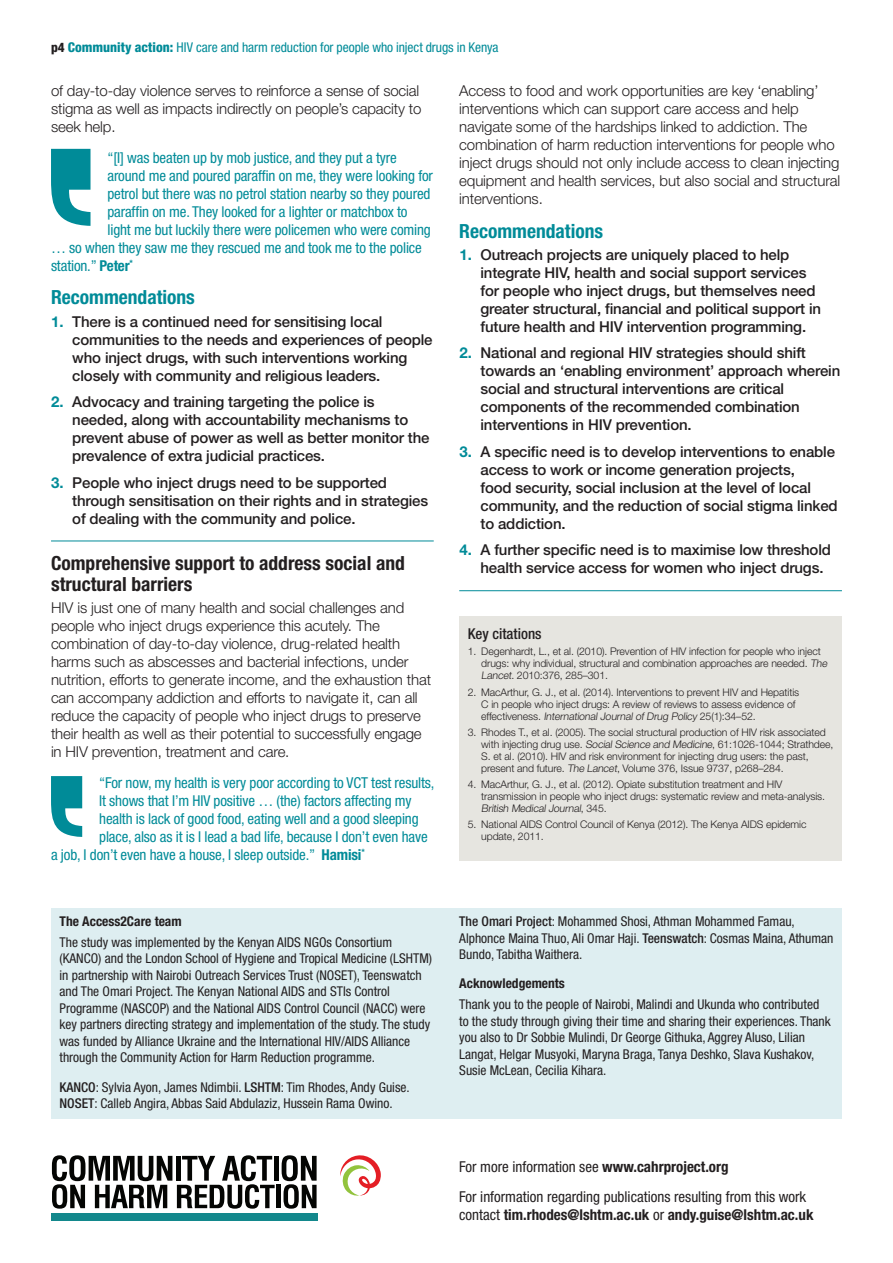
<style>
.page{position:relative;width:893px;height:1263px;background:#fff}
.page>*{position:absolute;margin:0;border:0;box-sizing:border-box;transform-origin:0 0}
.t1{font:700 condensed 19.5px/21px "Helvetica Neue LT Pro";color:#231f20}
.t2{font:700 condensed 19.5px "Helvetica Neue LT Pro";color:#008b98}
.t3{font:500 15px/18px "Helvetica Neue LT Pro";letter-spacing:-.01em;color:#231f20}
.A-text{font:300 15px/18px "Helvetica Neue LT Pro";letter-spacing:-.01em;color:#231f20}
.t4{font:condensed 15px "Helvetica Neue LT Pro";letter-spacing:-.01em;color:#008b98}
.A-text-2{font:condensed 15px/18px "Helvetica Neue LT Pro";color:#231f20}
.t5{font:500 condensed 15px "Helvetica Neue LT Pro";color:#231f20}
.A-text-3{font:condensed 13.5px/16.5px "Helvetica Neue LT Pro";color:#231f20}
.main_head{font:condensed 13.5px "Helvetica Neue LT Pro";letter-spacing:-.005em;color:#008b98}
.A-text-4{font:700 condensed 13.5px "Helvetica Neue LT Pro";color:#231f20}
.footnote{font:300 10.5px/12px "Helvetica Neue LT Pro";letter-spacing:-.01em;color:#231f20}
.s1{font-weight:800;font-size:13.2px;color:#231f20}
.s2{font-weight:800}
.s3{font-weight:700}
.s4{font-weight:700;color:#008b98}
.s5{font-weight:500}
</style>
<div class="page">
<hr style="left:51px;top:541px;width:383px;height:1px;background:#008b98">
<hr style="left:459px;top:590px;width:383px;height:1px;background:#008b98">
<div style="left:51px;top:908px;width:791px;height:211px;background:#deeef1"></div>
<svg style="left:51px;top:776px;width:31px;height:61px"></svg>
<svg style="left:51px;top:149px;width:40px;height:77px"></svg>
<div style="left:459px;top:617px;width:383px;height:244px;background:#e6e5e0"></div>
<svg style="left:340px;top:1155px;width:41px;height:41px"></svg>
<hr style="left:274px;top:1156px;width:4px;height:24px;background:#040503">
<svg style="left:52px;top:1155px;width:223px;height:54px"></svg>
<div style="left:276px;top:1185px;width:5px;height:23px;background:#040503"></div>
<svg style="left:282px;top:1155px;width:35px;height:54px"></svg>
<div style="left:51px;top:1213px;width:266px;height:7px;background:#13888c"></div>
<p class="main_head" style="left:51px;top:40px;width:449px"><span class="s1">p4</span> <span class="s2">Community action:</span> HIV care and harm reduction for people who inject drugs in Kenya</p>
<p class="A-text" style="left:51px;top:81px;width:372px">of day-to-day violence serves to reinforce a sense of social stigma as well as impacts indirectly on people’s capacity to seek help.</p>
<p class="t4" style="left:108px;top:149px;width:291px">“[I] was beaten up by mob justice, and they put a tyre</p>
<p class="t4" style="left:108px;top:167px;width:327px">around me and poured paraffin on me, they were looking for</p>
<p class="t4" style="left:108px;top:185px;width:324px">petrol but there was no petrol station nearby so they poured</p>
<p class="t4" style="left:108px;top:203px;width:302px">paraffin on me. They looked for a lighter or matchbox to</p>
<p class="t4" style="left:108px;top:221px;width:325px">light me but luckily there were policemen who were coming</p>
<p class="t4" style="left:51px;top:239px;width:372px">… so when they saw me they rescued me and took me to the police</p>
<p class="t4" style="left:51px;top:257px;width:84px">station.” <span class="s3">Peter</span><sup>*</sup></p>
<h1 class="t2" style="left:51px;top:286px;width:145px">Recommendations</h1>
<p class="t3" style="left:72px;top:312px;width:362px;text-indent:-21px"><span class="s4">1.</span> There is a continued need for sensitising local communities to the needs and experiences of people who inject drugs, with such interventions working closely with community and religious leaders.</p>
<p class="t3" style="left:72px;top:393px;width:359px;text-indent:-21px"><span class="s4">2.</span> Advocacy and training targeting the police is needed, along with accountability mechanisms to prevent abuse of power as well as better monitor the prevalence of extra judicial practices.</p>
<p class="t3" style="left:72px;top:473px;width:357px;text-indent:-21px"><span class="s4">3.</span> People who inject drugs need to be supported through sensitisation on their rights and in strategies of dealing with the community and police.</p>
<h1 class="t1" style="left:51px;top:552px;width:355px">Comprehensive support to address social and structural barriers</h1>
<p class="A-text" style="left:51px;top:599px;width:382px">HIV is just one of many health and social challenges and people who inject drugs experience this acutely. The combination of day-to-day violence, drug-related health harms such as abscesses and bacterial infections, under nutrition, efforts to generate income, and the exhaustion that can accompany addiction and efforts to navigate it, can all reduce the capacity of people who inject drugs to preserve their health as well as their potential to successfully engage in HIV prevention, treatment and care.</p>
<p class="t4" style="left:99px;top:774px;width:337px">“For now, my health is very poor according to VCT test results,</p>
<p class="t4" style="left:99px;top:792px;width:314px">It shows that I’m HIV positive … (the) factors affecting my</p>
<p class="t4" style="left:99px;top:810px;width:321px">health is lack of good food, eating well and a good sleeping</p>
<p class="t4" style="left:99px;top:828px;width:330px">place, also as it is I lead a bad life, because I don’t even have</p>
<p class="t4" style="left:51px;top:846px;width:315px">a job, I don’t even have a house, I sleep outside.” <span class="s3">Hamisi</span><sup>*</sup></p>
<p class="A-text" style="left:459px;top:81px;width:383px">Access to food and work opportunities are key ‘enabling’ interventions which can support care access and help navigate some of the hardships linked to addiction. The combination of harm reduction interventions for people who inject drugs should not only include access to clean injecting equipment and health services, but also social and structural interventions.</p>
<h1 class="t2" style="left:459px;top:219px;width:145px">Recommendations</h1>
<p class="t3" style="left:480px;top:245px;width:342px;text-indent:-21px"><span class="s4">1.</span> Outreach projects are uniquely placed to help integrate HIV, health and social support services for people who inject drugs, but themselves need greater structural, financial and political support in future health and HIV intervention programming.</p>
<p class="t3" style="left:480px;top:344px;width:361px;text-indent:-21px"><span class="s4">2.</span> National and regional HIV strategies should shift towards an ‘enabling environment’ approach wherein social and structural interventions are critical components of the recommended combination interventions in HIV prevention.</p>
<p class="t3" style="left:480px;top:442px;width:359px;text-indent:-21px"><span class="s4">3.</span> A specific need is to develop interventions to enable access to work or income generation projects,<br>food security, social inclusion at the level of local community, and the reduction of social stigma linked to addiction.</p>
<p class="t3" style="left:480px;top:541px;width:352px;text-indent:-21px"><span class="s4">4.</span> A further specific need is to maximise low threshold health service access for women who inject drugs.</p>
<p class="t5" style="left:468px;top:625px;width:75px">Key citations</p>
<p class="footnote" style="left:481px;top:645px;width:349px;text-indent:-14px">1. Degenhardt, L., et al. (2010). Prevention of HIV infection for people who inject drugs: why individual, structural and combination approaches are needed. The<br>Lancet. 2010:376, 285–301.</p>
<p class="footnote" style="left:481px;top:686px;width:320px;text-indent:-14px">2. MacArthur, G. J., et al. (2014). Interventions to prevent HIV and Hepatitis<br>C in people who inject drugs: A review of reviews to assess evidence of effectiveness. International Journal of Drug Policy 25(1):34–52.</p>
<p class="footnote" style="left:481px;top:726px;width:354px;text-indent:-14px">3. Rhodes T., et al. (2005). The social structural production of HIV risk associated with injecting drug use. Social Science and Medicine, 61:1026-1044; Strathdee, S. et al. (2010). HIV and risk environment for injecting drug users: the past, present and future. The Lancet, Volume 376, Issue 9737, p268–284.</p>
<p class="footnote" style="left:481px;top:778px;width:345px;text-indent:-14px">4. MacArthur, G. J., et al. (2012). Opiate substitution treatment and HIV transmission in people who inject drugs: systematic review and meta-analysis.<br>British Medical Journal, 3 4 5 .</p>
<p class="footnote" style="left:481px;top:818px;width:327px;text-indent:-14px">5. National AIDS Control Council of Kenya (2012). The Kenya AIDS epidemic update, 2011.</p>
<p class="A-text-4" style="left:60px;top:913px;width:124px">The Access2Care team</p>
<p class="A-text-3" style="left:60px;top:934px;width:374px">The study was implemented by the Kenyan AIDS NGOs Consortium (KANCO) and the London School of Hygiene and Tropical Medicine (LSHTM) in partnership with Nairobi Outreach Services Trust (NOSET), Teenswatch and The Omari Project. The Kenyan National AIDS and STIs Control Programme (NASCOP) and the National AIDS Control Council (NACC) were key partners directing strategy and implementation of the study. The study was funded by Alliance Ukraine and the International HIV/AIDS Alliance through the Community Action for Harm Reduction programme.</p>
<p class="A-text-3" style="left:60px;top:1078px;width:352px"><span class="s5">KANCO</span>: Sylvia Ayon, James Ndimbii. <span class="s5">LSHTM</span>: Tim Rhodes, Andy Guise.<br><span class="s5">NOSET</span>: Calleb Angira, Abbas Said Abdulaziz, Hussein Rama Owino.</p>
<p class="A-text-3" style="left:459px;top:913px;width:376px"><span class="s5">The Omari Project</span>: Mohammed Shosi, Athman Mohammed Famau,<br>Alphonce Maina Thuo, Ali Omar Haji. <span class="s5">Teenswatch</span>: Cosmas Maina, Athuman<br>Bundo, Tabitha Waithera.</p>
<p class="A-text-4" style="left:459px;top:975px;width:107px">Acknowledgements</p>
<p class="A-text-3" style="left:459px;top:996px;width:373px">Thank you to the people of Nairobi, Malindi and Ukunda who contributed to the study through giving their time and sharing their experiences. Thank you also to Dr Sobbie Mulindi, Dr George Githuka, Aggrey Aluso, Lilian Langat, Helgar Musyoki, Maryna Braga, Tanya Deshko, Slava Kushakov, Susie McLean, Cecilia Kihara.</p>
<p class="A-text-2" style="left:459px;top:1157px;width:271px">For more information see <span class="s3">www.cahrproject.org</span></p>
<p class="A-text-2" style="left:459px;top:1188px;width:356px">For information regarding publications resulting from this work contact <span class="s3">tim.rhodes@lshtm.ac.uk</span> or <span class="s3">andy.guise@lshtm.ac.uk</span></p>
</div>
